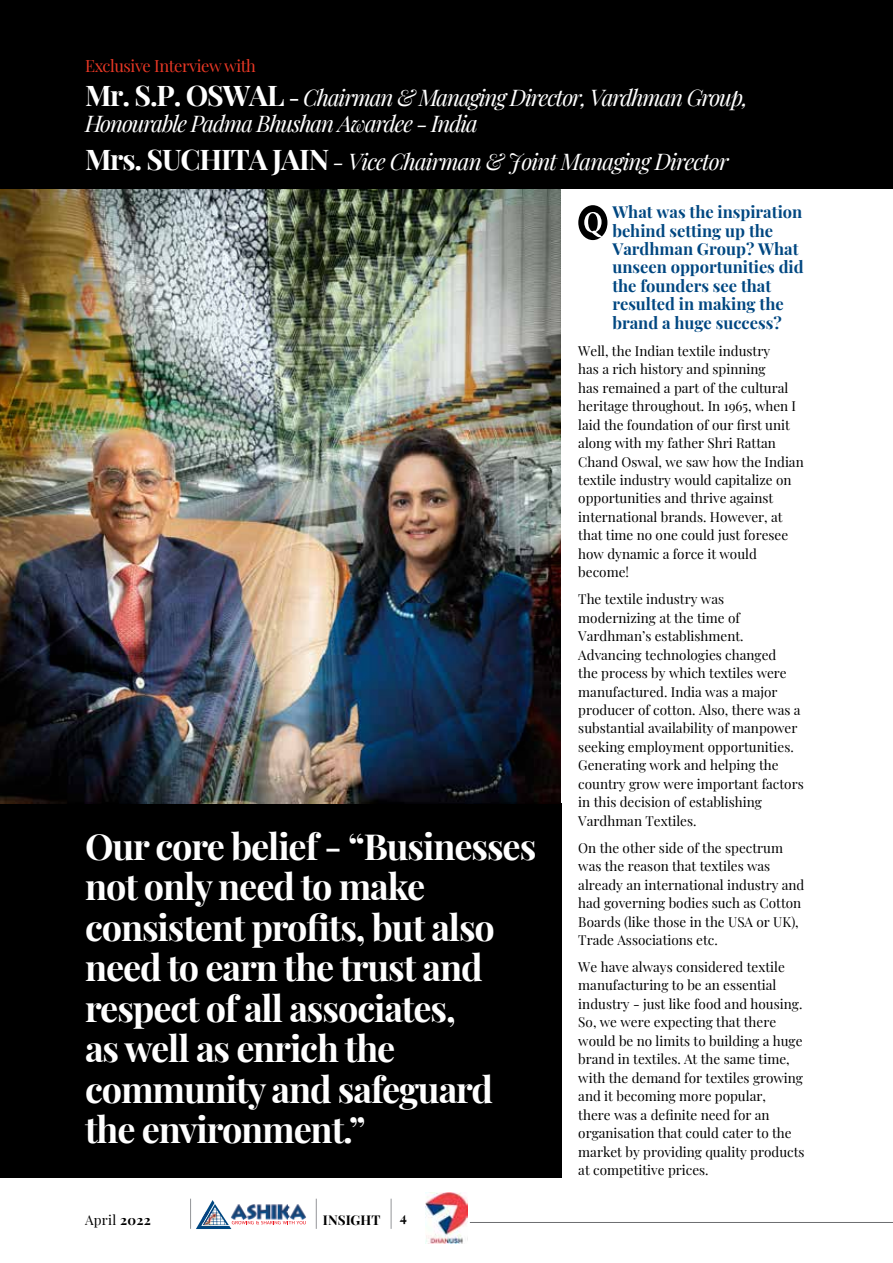
<style>
.page{position:relative;width:893px;height:1263px;background:#fff}
.page>*{position:absolute;margin:0;border:0;box-sizing:border-box;transform-origin:0 0}
.t1{font:700 36px/40.5px "Playfair Display";letter-spacing:-.03em;color:#fff}
.t2{font:italic 22.5px/25.5px "Playfair Display";letter-spacing:-.05em;color:#fff}
.t3{font:700 16.5px/18.5px "Playfair Display";color:#004781}
.t4{font:16.5px "Playfair Display";letter-spacing:-.025em;color:#e93825}
.t5{font:13.5px/18.5px "Playfair Display";color:#000}
.t6{font:700 13.5px "Playfair Display";color:#000}
.s1{font-weight:700;font-style:normal;font-size:28.5px}
.s2{font-weight:700;font-style:normal}
.s3{font-weight:700}
</style>
<div class="page">
<hr style="left:470px;top:1222px;width:423px;height:1px;background:#6d6e71">
<hr style="left:190px;top:1199px;width:1px;height:30px;background:#939598">
<hr style="left:316px;top:1199px;width:1px;height:30px;background:#939598">
<hr style="left:391px;top:1199px;width:1px;height:30px;background:#939598">
<svg style="left:196px;top:1200px;width:110px;height:29px"></svg>
<img style="left:230px;top:1202px;width:76px;height:19px">
<img style="left:203px;top:1225px;width:15px;height:2px">
<img style="left:203px;top:1212px;width:15px;height:13px">
<img style="left:426px;top:1192px;width:41px;height:52px">
<div style="left:578px;top:205px;width:29px;height:35px;background:#000;border-radius:50%"></div>
<svg style="left:584px;top:212px;width:18px;height:25px"></svg>
<div style="left:0;top:804px;width:561px;height:374px;background:#000"></div>
<img style="left:0;top:188px;width:561px;height:615px">
<div style="left:0;top:0;width:893px;height:188px;background:#000"></div>
<p class="t4" style="left:85px;top:53px;width:172px">Exclusive Interview with</p>
<h2 class="t2" style="left:85px;top:83px;width:664px"><span class="s1">Mr. S.P. OSWAL</span> <span class="s2">-</span> Chairman &amp; Managing Director, Vardhman Group,<br>Honourable Padma Bhushan Awardee - India</h2>
<h2 class="t2" style="left:85px;top:147px;width:645px"><span class="s1">Mrs. SUCHITA JAIN</span> - Vice Chairman &amp; Joint Managing Director</h2>
<h1 class="t1" style="left:85px;top:823px;width:453px">Our core belief - “Businesses not only need to make consistent profits, but also need to earn the trust and respect of all associates,<br>as well as enrich the community and safeguard the environment.”</h1>
<p class="t5" style="left:85px;top:1210px;width:67px">April <span class="s3">2022</span></p>
<p class="t6" style="left:323px;top:1210px;width:59px">INSIGHT</p>
<p class="t6" style="left:400px;top:1207px;width:9px">4</p>
<p class="t3" style="left:612px;top:201px;width:193px">What was the inspiration behind setting up the<br>Vardhman Group? What unseen opportunities did the founders see that resulted in making the brand a huge success?</p>
<p class="t5" style="left:578px;top:340px;width:227px">Well, the Indian textile industry<br>has a rich history and spinning<br>has remained a part of the cultural heritage throughout. In 1965, when I laid the foundation of our first unit along with my father Shri Rattan<br>Chand Oswal, we saw how the Indian textile industry would capitalize on opportunities and thrive against international brands. However, at that time no one could just foresee how dynamic a force it would become!</p>
<p class="t5" style="left:578px;top:589px;width:227px">The textile industry was modernizing at the time of<br>Vardhman’s establishment.<br>Advancing technologies changed<br>the process by which textiles were manufactured. India was a major producer of cotton. Also, there was a substantial availability of manpower seeking employment opportunities.<br>Generating work and helping the country grow were important factors in this decision of establishing<br>Vardhman Textiles.</p>
<p class="t5" style="left:578px;top:837px;width:228px">On the other side of the spectrum was the reason that textiles was already an international industry and had governing bodies such as Cotton Boards (like those in the USA or UK), Trade Associations etc.</p>
<p class="t5" style="left:578px;top:956px;width:228px">We have always considered textile manufacturing to be an essential industry - just like food and housing.<br>So, we were expecting that there would be no limits to building a huge brand in textiles. At the same time, with the demand for textiles growing and it becoming more popular,<br>there was a definite need for an organisation that could cater to the market by providing quality products at competitive prices.</p>
</div>
